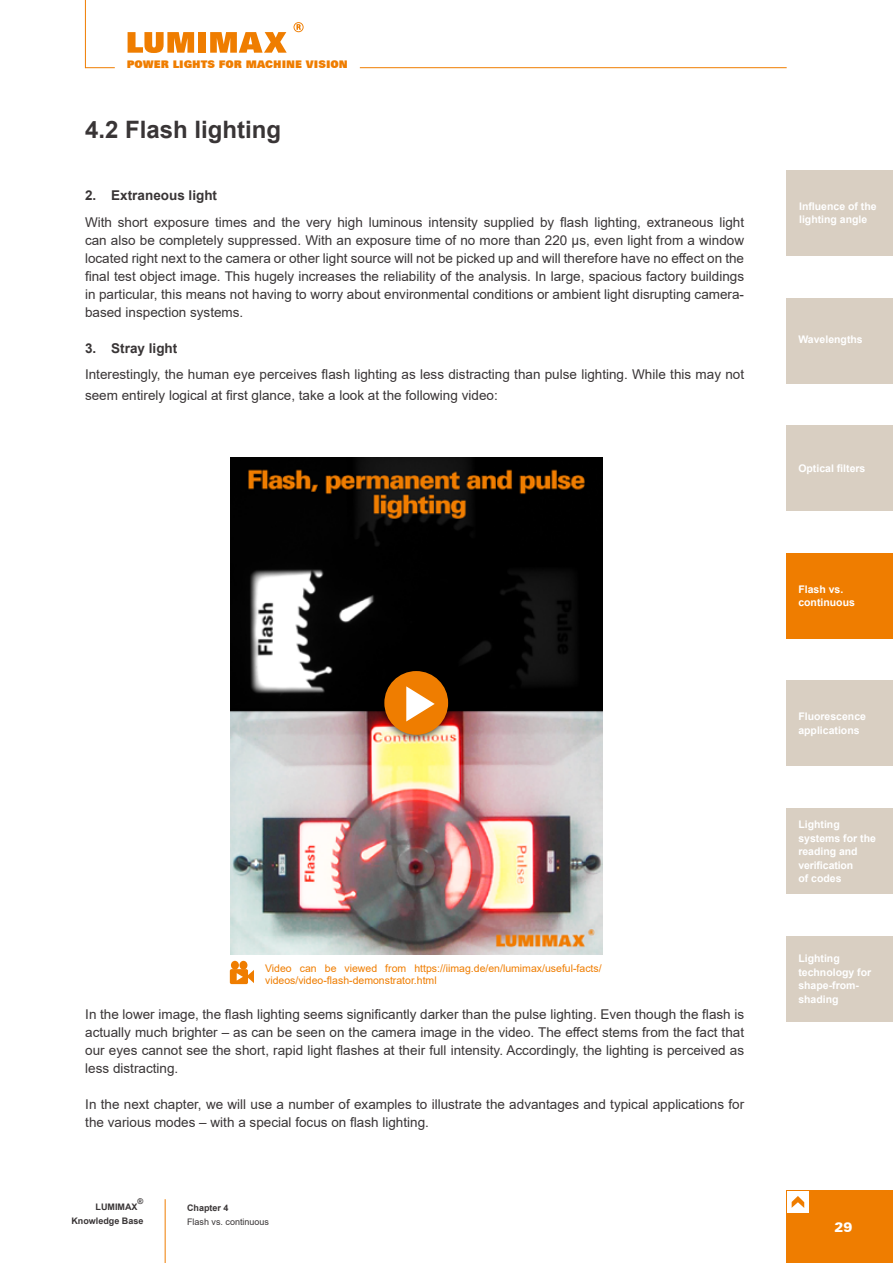
<style>
.page{position:relative;width:893px;height:1263px;background:#fff}
.page>*{position:absolute;margin:0;border:0;box-sizing:border-box;transform-origin:0 0}
.t1{font:700 24px "Arial";color:#393536}
.t2{font:13.5px/18px "Arial";color:#393536;text-align:justify}
.t3{font:700 13.5px "Arial";color:#393536}
.t4{font:900 13.5px "Zurich BT";color:#fff}
.t5{font:700 10.5px/13.5px "Arial";color:#fff}
.t6{font:10.5px/12px "Arial";color:#ef7d00}
.t7{font:900 10.5px "Zurich BT";color:#ef7d00}
.t8{font:700 9px "Arial";color:#393536}
.t9{font:9px "Arial";color:#393536}
.t10{font:700 7.8px "Arial";color:#393536}
</style>
<div class="page">
<div style="left:787px;top:170px;width:106px;height:85px;background:#d9cfc2"></div>
<div style="left:787px;top:298px;width:106px;height:85px;background:#d9cfc2"></div>
<div style="left:787px;top:426px;width:106px;height:85px;background:#d9cfc2"></div>
<div style="left:787px;top:553px;width:106px;height:85px;background:#ef7d00"></div>
<div style="left:787px;top:681px;width:106px;height:85px;background:#d9cfc2"></div>
<div style="left:787px;top:809px;width:106px;height:85px;background:#d9cfc2"></div>
<svg style="left:293px;top:22px;width:11px;height:10px"></svg>
<svg style="left:128px;top:32px;width:66px;height:21px"></svg>
<div style="left:198px;top:32px;width:8px;height:21px;background:#ef7d00"></div>
<svg style="left:210px;top:32px;width:77px;height:21px"></svg>
<hr style="left:165px;top:1199px;width:1px;height:64px;background:#ef7d00">
<hr style="left:85px;top:67px;width:30px;height:1px;background:#ef7d00">
<hr style="left:360px;top:67px;width:427px;height:1px;background:#ef7d00">
<hr style="left:85px;top:0;width:1px;height:68px;background:#ef7d00">
<div style="left:787px;top:936px;width:106px;height:85px;background:#d9cfc2"></div>
<div style="left:787px;top:1191px;width:106px;height:72px;background:#ef7d00"></div>
<img style="left:230px;top:457px;width:373px;height:498px">
<div style="left:230px;top:969px;width:18px;height:15px;background:#ef7d00;border-radius:2px"></div>
<svg style="left:237px;top:970px;width:17px;height:13px"></svg>
<div style="left:239px;top:961px;width:8px;height:8px;background:#ef7d00;border-radius:50%"></div>
<div style="left:231px;top:961px;width:8px;height:8px;background:#ef7d00;border-radius:50%"></div>
<div style="left:787px;top:1191px;width:22px;height:21px;background:#fff"></div>
<svg style="left:792px;top:1196px;width:12px;height:12px"></svg>
<div style="left:376px;top:662px;width:81px;height:81px;background:#000;opacity:.35"></div>
<div style="left:384px;top:671px;width:64px;height:64px;background:#ef7d00;border-radius:50%"></div>
<svg style="left:406px;top:686px;width:29px;height:35px"></svg>
<p class="t7" style="left:127px;top:58px;width:223px">POWER LIGHTS FOR MACHINE VISION</p>
<h1 class="t1" style="left:85px;top:112px;width:198px">4.2 Flash lighting</h1>
<p class="t3" style="left:85px;top:186px;width:134px">2. Extraneous light</p>
<p class="t2" style="left:85px;top:213px;width:661px">With short exposure times and the very high luminous intensity supplied by flash lighting, extraneous light can also be completely suppressed. With an exposure time of no more than 220 µs, even light from a window located right next to the camera or other light source will not be picked up and will therefore have no effect on the final test object image. This hugely increases the reliability of the analysis. In large, spacious factory buildings in particular, this means not having to worry about environmental conditions or ambient light disrupting camera&shy;based inspection systems.</p>
<p class="t3" style="left:85px;top:338px;width:94px">3. Stray light</p>
<p class="t2" style="left:85px;top:364px;width:661px;line-height:21px">Interestingly, the human eye perceives flash lighting as less distracting than pulse lighting. While this may not seem entirely logical at first glance, take a look at the following video:</p>
<p class="t6" style="left:265px;top:962px;width:338px">Video can be viewed from https://iimag.de/en/lumimax/useful-facts/ videos/video-flash-demonstrator.html</p>
<p class="t2" style="left:85px;top:1005px;width:660px">In the lower image, the flash lighting seems significantly darker than the pulse lighting. Even though the flash is actually much brighter – as can be seen on the camera image in the video. The effect stems from the fact that our eyes cannot see the short, rapid light flashes at their full intensity. Accordingly, the lighting is perceived as less distracting.</p>
<p class="t2" style="left:85px;top:1095px;width:660px">In the next chapter, we will use a number of examples to illustrate the advantages and typical applications for the various modes – with a special focus on flash lighting.</p>
<p class="t10" style="left:138px;top:1196px;width:7px">®</p>
<p class="t8" style="left:71px;top:1214px;width:74px">Knowledge Base</p>
<p class="t8" style="left:96px;top:1200px;width:43px">LUMIMAX</p>
<p class="t8" style="left:187px;top:1201px;width:43px">Chapter 4</p>
<p class="t9" style="left:187px;top:1215px;width:84px">Flash vs. continuous</p>
<p class="t5" style="left:799px;top:199px;width:79px">Influence of the lighting angle</p>
<p class="t5" style="left:798px;top:333px;width:66px">Wavelengths</p>
<p class="t5" style="left:798px;top:462px;width:69px">Optical filters</p>
<p class="t5" style="left:798px;top:582px;width:58px">Flash vs. continuous</p>
<p class="t5" style="left:798px;top:710px;width:69px">Fluorescence applications</p>
<p class="t5" style="left:798px;top:818px;width:79px">Lighting systems for the reading and verification<br>of codes</p>
<p class="t5" style="left:798px;top:952px;width:74px">Lighting technology for shape-from&shy;shading</p>
<p class="t4" style="left:834px;top:1218px;width:19px">29</p>
</div>
